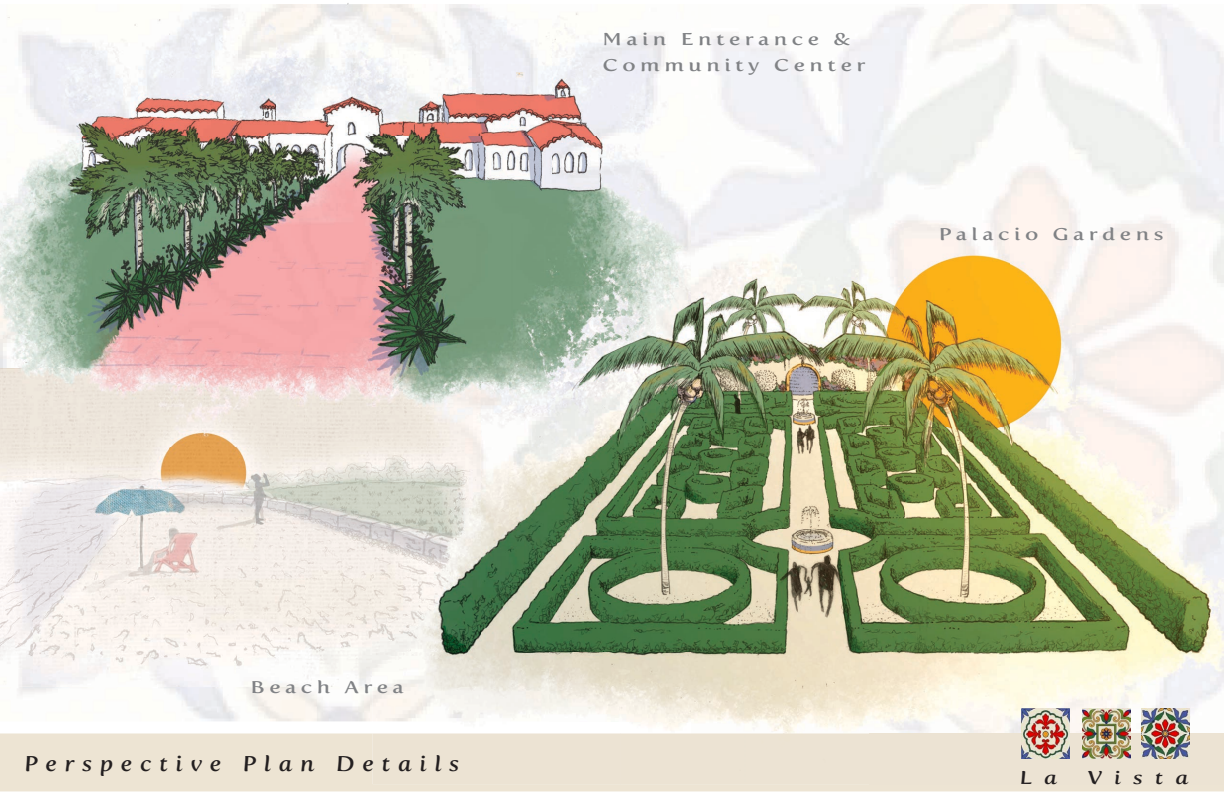
<style>
.page{position:relative;width:1224px;height:792px;background:#fff}
.page>*{position:absolute;margin:0;border:0;box-sizing:border-box;transform-origin:0 0}
.t1{font:italic 21.2px "Fertigo Pro";letter-spacing:.3em;color:#231f20;scale:1.18 1}
.t2{font:italic 18.2px "Fertigo Pro";letter-spacing:.5em;color:#231f20;scale:1.32 1}
.t3{font:16.9px/26.7px "Fertigo Pro";letter-spacing:.2em;color:#808285;scale:1.32 1}
</style>
<div class="page">
<img style="left:0;top:446px;width:34px;height:241px">
<img style="left:34px;top:446px;width:338px;height:241px">
<img style="left:0;top:4px;width:676px;height:199px">
<img style="left:0;top:203px;width:380px;height:67px">
<img style="left:380px;top:203px;width:308px;height:20px">
<img style="left:0;top:270px;width:372px;height:99px">
<img style="left:0;top:369px;width:481px;height:77px">
<img style="left:656px;top:223px;width:35px;height:508px">
<img style="left:372px;top:446px;width:319px;height:275px">
<img style="left:711px;top:223px;width:513px;height:204px">
<img style="left:691px;top:427px;width:533px;height:306px">
<img style="left:372px;top:652px;width:109px;height:35px">
<img style="left:372px;top:223px;width:284px;height:160px">
<img style="left:481px;top:383px;width:175px;height:63px">
<img style="left:691px;top:223px;width:20px;height:223px">
<div style="left:0;top:733px;width:1224px;height:58px;background:#ede4d3"></div>
<div style="left:372px;top:733px;width:852px;height:51px;background:#ece3d3"></div>
<img style="left:691px;top:733px;width:533px;height:1px">
<img style="left:1022px;top:709px;width:48px;height:49px">
<img style="left:1082px;top:709px;width:48px;height:49px">
<img style="left:1141px;top:709px;width:48px;height:49px">
<svg style="left:517px;top:73px;width:7px;height:6px"></svg>
<p class="t3" style="left:603px;top:25px;width:201px">Main Enterance &amp;<br>Community Center</p>
<p class="t3" style="left:939px;top:221px;width:172px">Palacio Gardens</p>
<p class="t3" style="left:251px;top:674px;width:118px">Beach Area</p>
<p class="t1" style="left:24px;top:751px;width:371px">Perspective Plan Details</p>
<p class="t2" style="left:1020px;top:767px;width:30px">L a</p>
<p class="t2" style="left:1087px;top:767px;width:78px">Vista</p>
</div>
